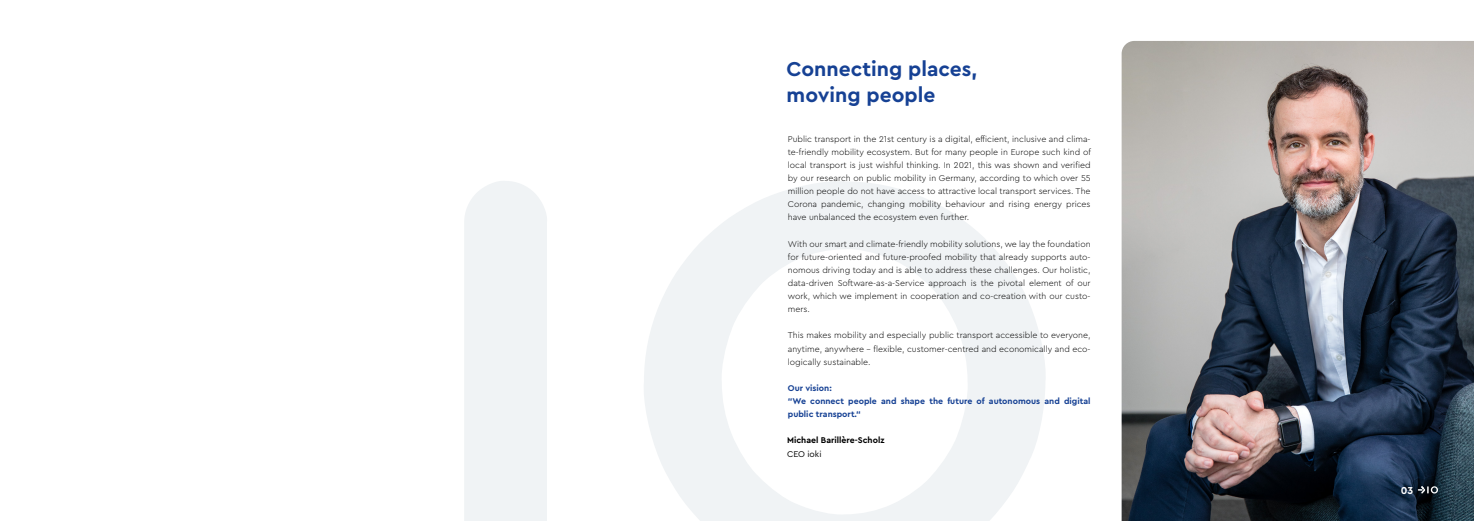
<style>
.page{position:relative;width:1474px;height:521px;background:#fff}
.page>*{position:absolute;margin:0;border:0;box-sizing:border-box;transform-origin:0 0}
.t1{font:700 21px/26.2px "Cera Pro";color:#164194}
.t2{font:700 10.5px "Cera Pro";color:#fff}
.t3{font:300 8.75px/13.1px "Cera Pro";color:#000;text-align:justify}
.t4{font:700 8.75px/13.1px "Cera Pro";color:#164194}
.t5{font:700 8.75px "Cera Pro";color:#000}
.t6{font:8.75px "Cera Pro";color:#000}
</style>
<div class="page">
<img style="left:1121px;top:41px;width:352px;height:480px">
<svg style="left:644px;top:181px;width:402px;height:340px"></svg>
<div style="left:464px;top:181px;width:83px;height:340px;background:#f0f3f5"></div>
<svg style="left:1417px;top:486px;width:20px;height:7px"></svg>
<h1 class="t1" style="left:786px;top:55px;width:192px">Connecting places, moving people</h1>
<p class="t3" style="left:788px;top:132px;width:304px">Public transport in the 21st century is a digital, efficient, inclusive and clima&shy;te-friendly mobility ecosystem. But for many people in Europe such kind of local transport is just wishful thinking. In 2021, this was shown and verified by our research on public mobility in Germany, according to which over 55 million people do not have access to attractive local transport services. The Corona pandemic, changing mobility behaviour and rising energy prices have unbalanced the ecosystem even further.</p>
<p class="t3" style="left:788px;top:237px;width:304px">With our smart and climate-friendly mobility solutions, we lay the foundation for future-oriented and future-proofed mobility that already supports auto&shy;nomous driving today and is able to address these challenges. Our holistic, data-driven Software-as-a-Service approach is the pivotal element of our work, which we implement in cooperation and co-creation with our custo&shy;mers.</p>
<p class="t3" style="left:788px;top:328px;width:304px">This makes mobility and especially public transport accessible to everyone, anytime, anywhere – flexible, customer-centred and economically and eco&shy;logically sustainable.</p>
<p class="t4" style="left:788px;top:381px;width:304px">Our vision:<br>“We connect people and shape the future of autonomous and digital public transport.“</p>
<p class="t5" style="left:787px;top:435px;width:99px">Michael Barillère-Scholz</p>
<p class="t6" style="left:787px;top:448px;width:36px">CEO ioki</p>
<p class="t2" style="left:1400px;top:483px;width:14px">03</p>
</div>
